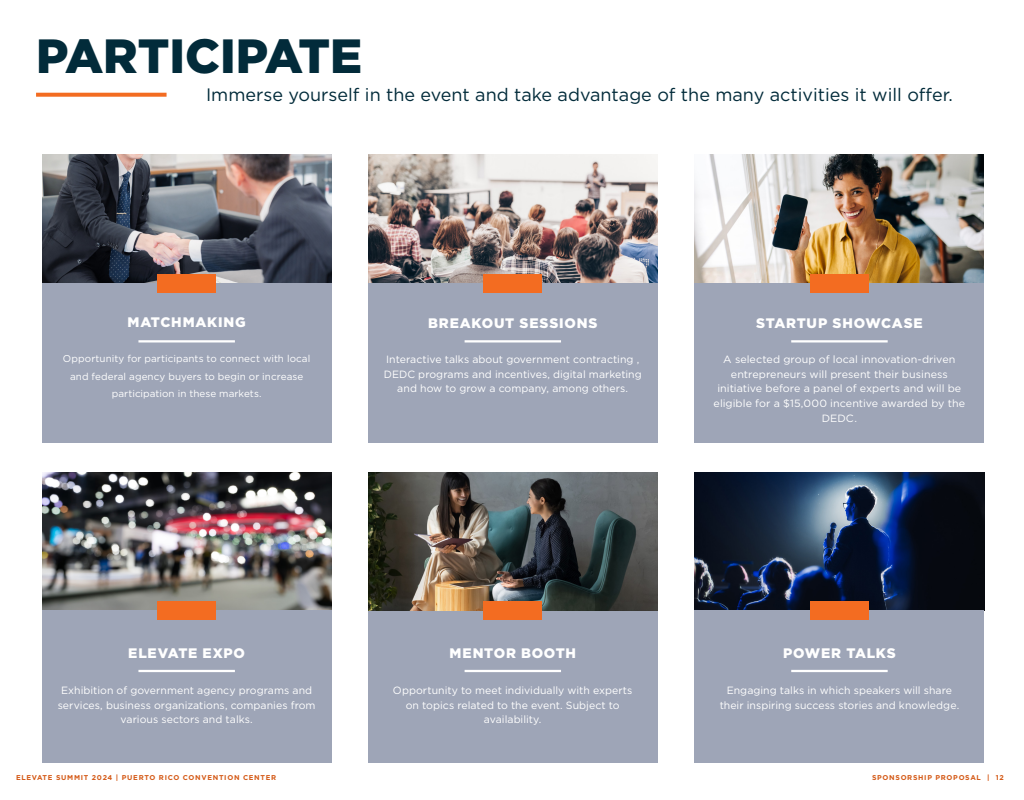
<style>
.page{position:relative;width:1024px;height:800px;background:#fff}
.page>*{position:absolute;margin:0;border:0;box-sizing:border-box;transform-origin:0 0}
.t1{font:900 48px "Gotham";color:#022b3a}
.t2{font:18px "Gotham";color:#022b3a}
.t3{font:900 13.8px "Gotham";letter-spacing:.055em;color:#fff}
.Copy_Picture{font:10.5px/14.8px "Gotham";letter-spacing:.005em;color:#fff;text-align:center}
.Copy_Picture-2{font:9.9px/17.3px "Gotham";letter-spacing:.01em;color:#fff;text-align:center}
.t4{font:700 7px "Gotham";letter-spacing:.1em;color:#d45916}
</style>
<div class="page">
<img style="left:368px;top:154px;width:289px;height:129px">
<img style="left:42px;top:154px;width:289px;height:129px">
<div style="left:42px;top:283px;width:289px;height:159px;background:#9ea5b7"></div>
<div style="left:368px;top:283px;width:289px;height:159px;background:#9ea5b7"></div>
<div style="left:368px;top:611px;width:289px;height:152px;background:#9ea5b7"></div>
<svg style="left:36px;top:93px;width:131px;height:4px"></svg>
<img style="left:42px;top:472px;width:289px;height:139px">
<div style="left:42px;top:611px;width:289px;height:152px;background:#9ea5b7"></div>
<img style="left:368px;top:472px;width:289px;height:139px">
<img style="left:695px;top:154px;width:289px;height:129px">
<div style="left:695px;top:283px;width:289px;height:159px;background:#9ea5b7"></div>
<hr style="left:791px;top:340px;width:97px;height:3px;background:#fff">
<hr style="left:465px;top:340px;width:96px;height:3px;background:#fff">
<hr style="left:465px;top:670px;width:96px;height:2px;background:#fff">
<hr style="left:138px;top:340px;width:97px;height:3px;background:#fff">
<hr style="left:138px;top:670px;width:97px;height:2px;background:#fff">
<div style="left:810px;top:274px;width:59px;height:18px;background:#f36c21"></div>
<div style="left:483px;top:274px;width:59px;height:18px;background:#f36c21"></div>
<div style="left:157px;top:274px;width:59px;height:18px;background:#f36c21"></div>
<img style="left:695px;top:472px;width:289px;height:139px">
<div style="left:695px;top:611px;width:289px;height:152px;background:#9ea5b7"></div>
<hr style="left:791px;top:670px;width:97px;height:2px;background:#fff">
<div style="left:810px;top:602px;width:59px;height:18px;background:#f36c21"></div>
<div style="left:483px;top:602px;width:59px;height:18px;background:#f36c21"></div>
<div style="left:157px;top:602px;width:59px;height:18px;background:#f36c21"></div>
<p class="t1" style="left:36px;top:23px;width:328px">PARTICIPATE</p>
<p class="t2" style="left:206px;top:83px;width:748px">Immerse yourself in the event and take advantage of the many activities it will offer.</p>
<p class="t3" style="left:128px;top:313px;width:120px">MATCHMAKING</p>
<p class="Copy_Picture-2" style="left:63px;top:350px;width:249px">Opportunity for participants to connect with local and federal agency buyers to begin or increase participation in these markets.</p>
<p class="t3" style="left:428px;top:314px;width:171px">BREAKOUT SESSIONS</p>
<p class="t3" style="left:756px;top:314px;width:168px">STARTUP SHOWCASE</p>
<p class="Copy_Picture" style="left:384px;top:351px;width:260px">Interactive talks about government contracting ,<br>DEDC programs and incentives, digital marketing and how to grow a company, among others.</p>
<p class="Copy_Picture" style="left:714px;top:351px;width:253px">A selected group of local innovation-driven entrepreneurs will present their business initiative before a panel of experts and will be eligible for a $15,000 incentive awarded by the DEDC.</p>
<p class="t3" style="left:128px;top:643px;width:118px">ELEVATE EXPO</p>
<p class="t3" style="left:783px;top:643px;width:114px">POWER TALKS</p>
<p class="Copy_Picture" style="left:720px;top:682px;width:241px">Engaging talks in which speakers will share their inspiring success stories and knowledge.</p>
<p class="t3" style="left:450px;top:643px;width:128px">MENTOR BOOTH</p>
<p class="Copy_Picture" style="left:58px;top:682px;width:259px">Exhibition of government agency programs and services, business organizations, companies from various sectors and talks.</p>
<p class="Copy_Picture" style="left:393px;top:682px;width:241px">Opportunity to meet individually with experts on topics related to the event. Subject to availability.</p>
<p class="t4" style="left:16px;top:773px;width:262px">ELEVATE SUMMIT 2024 | PUERTO RICO CONVENTION CENTER</p>
<p class="t4" style="left:872px;top:773px;width:133px">SPONSORSHIP PROPOSAL | 12</p>
</div>
